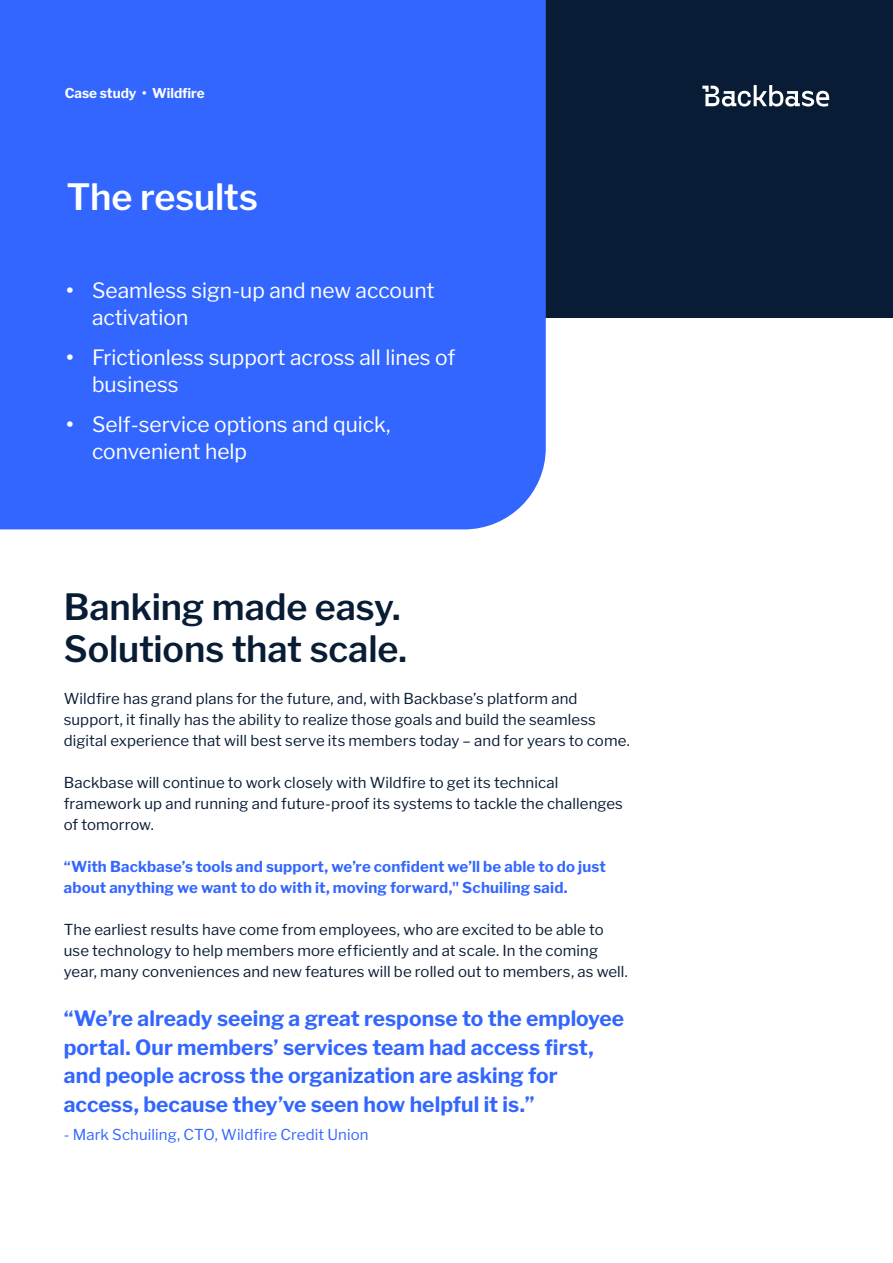
<style>
.page{position:relative;width:893px;height:1263px;background:#fff}
.page>*{position:absolute;margin:0;border:0;box-sizing:border-box;transform-origin:0 0}
.t1{font:600 36px/42px "Libre Franklin";letter-spacing:-.005em;color:#091c35}
.t2{font:600 36px "Libre Franklin";letter-spacing:-.005em;color:#fff}
.t3{font:700 21px/28.5px "Libre Franklin";color:#36f}
.t4{font:21px/27px "Libre Franklin";color:#fff}
.t5{font:15px/21px "Libre Franklin";letter-spacing:.005em;color:#091c35}
.t6{font:700 15px/21px "Libre Franklin";letter-spacing:.01em;color:#36f}
.t7{font:15px "Libre Franklin";letter-spacing:.005em;color:#36f}
.t8{font:700 13.5px "Libre Franklin";color:#fff}
.s1{font-weight:700}
</style>
<div class="page">
<div style="left:0;top:0;width:893px;height:318px;background:#091c35"></div>
<div style="left:0;top:0;width:546px;height:529px;background:#36f"></div>
<svg style="left:702px;top:85px;width:127px;height:22px"></svg>
<p class="t8" style="left:65px;top:83px;width:142px">Case study • Wildfire</p>
<h1 class="t2" style="left:67px;top:175px;width:193px">The results</h1>
<h2 class="t4" style="left:92px;top:275px;width:344px;text-indent:-26px"><span class="s1">•</span> Seamless sign-up and new account activation</h2>
<h2 class="t4" style="left:92px;top:342px;width:365px;text-indent:-26px"><span class="s1">•</span> Frictionless support across all lines of business</h2>
<h2 class="t4" style="left:92px;top:409px;width:300px;text-indent:-26px"><span class="s1">•</span> Self-service options and quick, convenient help</h2>
<h1 class="t1" style="left:64px;top:586px;width:345px">Banking made easy.<br>Solutions that scale.</h1>
<p class="t5" style="left:64px;top:686px;width:568px">Wildfire has grand plans for the future, and, with Backbase’s platform and support, it finally has the ability to realize those goals and build the seamless digital experience that will best serve its members today – and for years to come.</p>
<p class="t5" style="left:64px;top:770px;width:561px">Backbase will continue to work closely with Wildfire to get its technical framework up and running and future-proof its systems to tackle the challenges of tomorrow.</p>
<p class="t6" style="left:64px;top:854px;width:544px">“With Backbase’s tools and support, we’re confident we’ll be able to do just about anything we want to do with it, moving forward," Schuiling said.</p>
<p class="t5" style="left:64px;top:917px;width:566px">The earliest results have come from employees, who are excited to be able to use technology to help members more efficiently and at scale. In the coming year, many conveniences and new features will be rolled out to members, as well.</p>
<h2 class="t3" style="left:64px;top:1002px;width:562px">“We’re already seeing a great response to the employee portal. Our members’ services team had access first, and people across the organization are asking for access, because they’ve seen how helpful it is.”</h2>
<p class="t7" style="left:64px;top:1123px;width:306px">- Mark Schuiling, CTO, Wildfire Credit Union</p>
</div>
